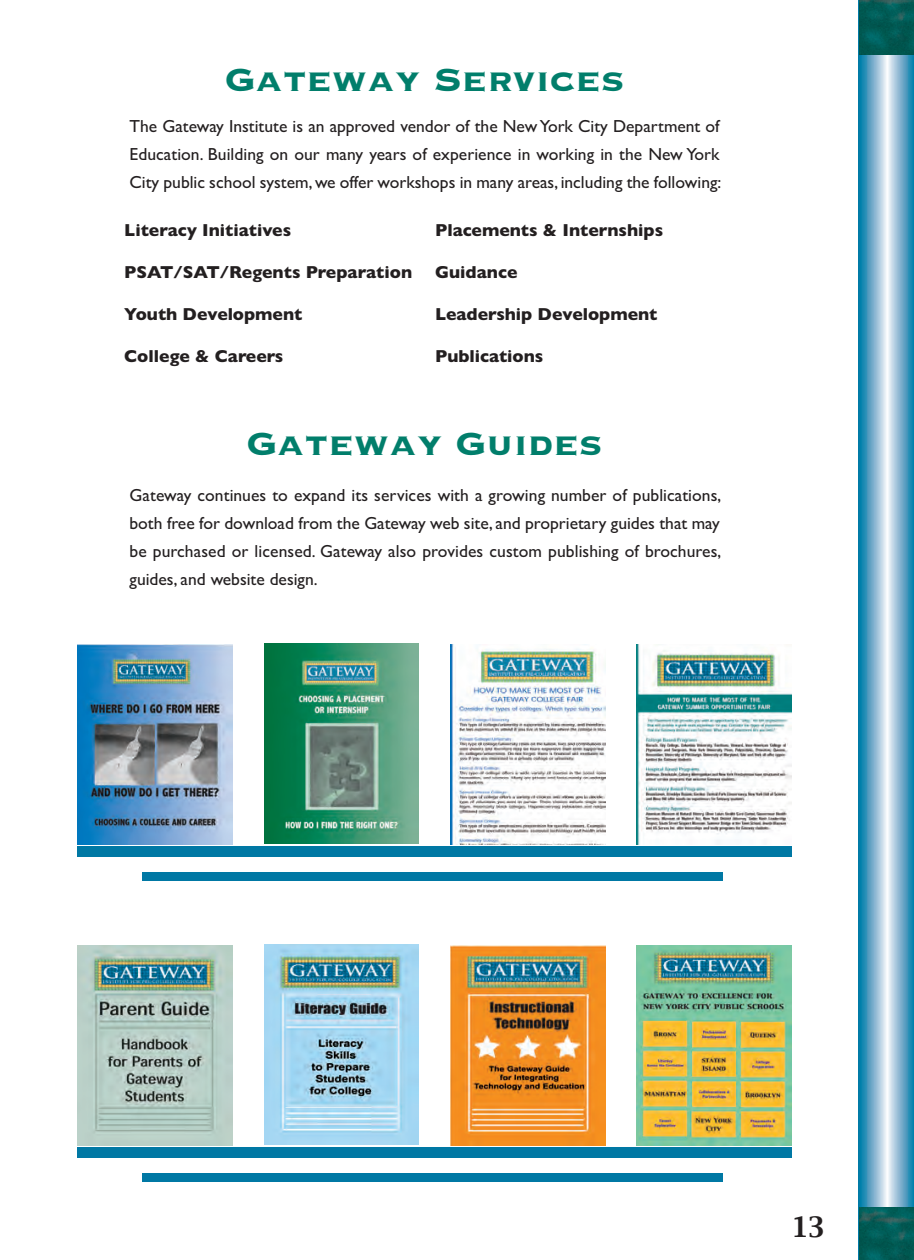
<style>
.page{position:relative;width:914px;height:1260px;background:#fff}
.page>*{position:absolute;margin:0;border:0;box-sizing:border-box;transform-origin:0 0}
.t1{font:700 42px "Copperplate";color:#017e6b}
.t2{font:24.5px "Capitals";color:#231f20}
.t3{font:17.5px/28px "Gill Sans";color:#231f20;text-align:justify}
.t4{font:700 17.5px "Gill Sans";color:#231f20}
</style>
<div class="page">
<div style="left:142px;top:872px;width:581px;height:9px;background:#0078a4"></div>
<div style="left:78px;top:846px;width:713px;height:11px;background:#0078a4"></div>
<img style="left:78px;top:645px;width:154px;height:200px">
<img style="left:264px;top:644px;width:155px;height:200px">
<img style="left:637px;top:644px;width:154px;height:200px">
<img style="left:450px;top:645px;width:155px;height:200px">
<div style="left:142px;top:1173px;width:581px;height:9px;background:#0078a4"></div>
<div style="left:78px;top:1147px;width:713px;height:11px;background:#0078a4"></div>
<img style="left:78px;top:946px;width:154px;height:200px">
<img style="left:264px;top:945px;width:155px;height:200px">
<img style="left:637px;top:945px;width:154px;height:200px">
<img style="left:450px;top:946px;width:155px;height:200px">
<svg style="left:858px;top:0;width:56px;height:1260px;background:#78b1cd"></svg>
<img style="left:859px;top:0;width:55px;height:55px">
<img style="left:859px;top:1208px;width:55px;height:52px">
<h1 class="t1" style="left:225px;top:51px;width:401px">Gateway Services</h1>
<p class="t3" style="left:129px;top:114px;width:593px">The Gateway Institute is an approved vendor of the New York City Department of Education. Building on our many years of experience in working in the New York City public school system, we offer workshops in many areas, including the following:</p>
<p class="t4" style="left:124px;top:224px;width:168px">Literacy Initiatives</p>
<p class="t4" style="left:124px;top:266px;width:289px">PSAT/SAT/Regents Preparation</p>
<p class="t4" style="left:124px;top:308px;width:180px">Youth Development</p>
<p class="t4" style="left:124px;top:350px;width:160px">College &amp; Careers</p>
<p class="t4" style="left:435px;top:224px;width:229px">Placements &amp; Internships</p>
<p class="t4" style="left:435px;top:266px;width:84px">Guidance</p>
<p class="t4" style="left:435px;top:308px;width:224px">Leadership Development</p>
<p class="t4" style="left:435px;top:350px;width:110px">Publications</p>
<h1 class="t1" style="left:246px;top:416px;width:357px">Gateway Guides</h1>
<p class="t3" style="left:130px;top:483px;width:593px">Gateway continues to expand its services with a growing number of publications, both free for download from the Gateway web site, and proprietary guides that may be purchased or licensed. Gateway also provides custom publishing of brochures, guides, and website design.</p>
<h2 class="t2" style="left:791px;top:1214px;width:34px">13</h2>
</div>
